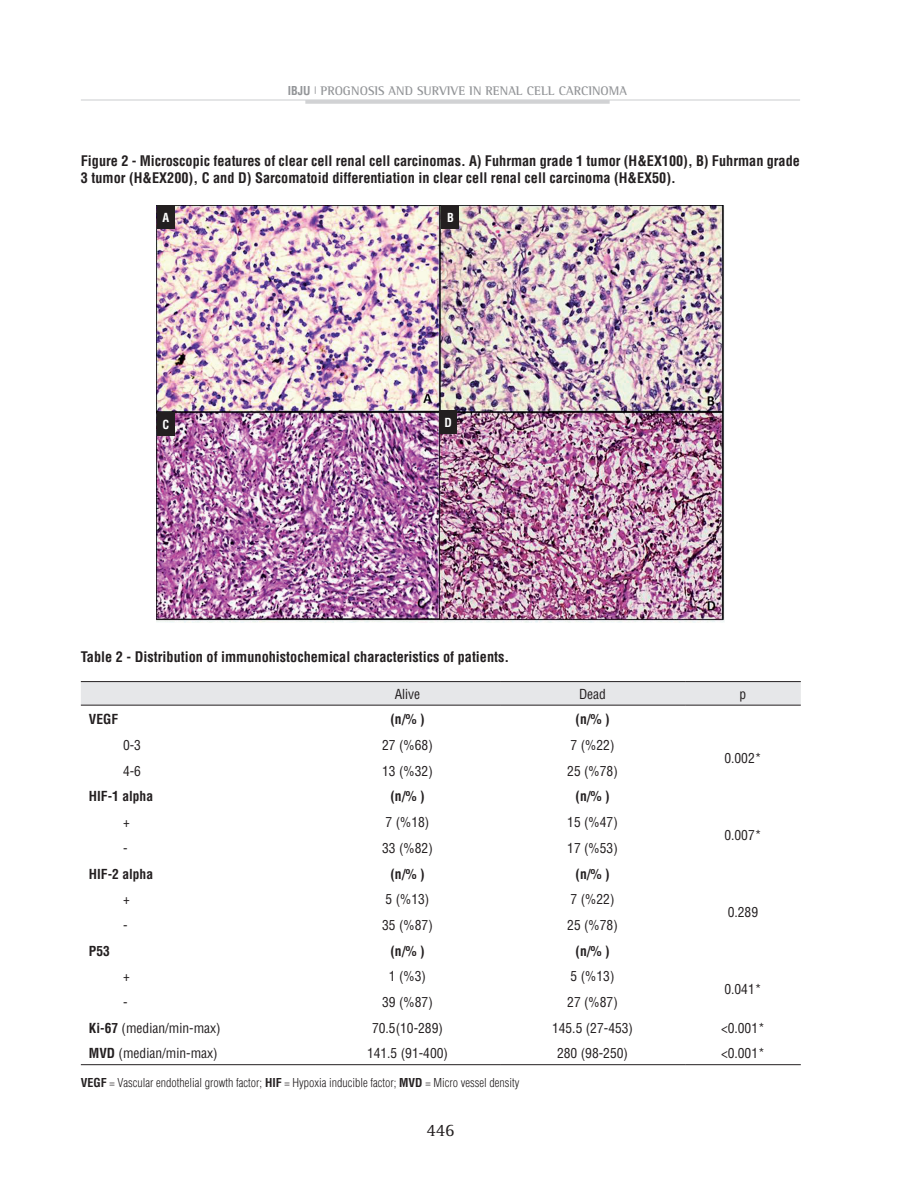
<style>
.page{position:relative;width:898px;height:1200px;background:#fff}
.page>*{position:absolute;margin:0;border:0;box-sizing:border-box;transform-origin:0 0}
.t1{font:18px "Rotis Serif";color:#231f20}
.t2{font:700 condensed 14.25px/17.1px "Helvetica";color:#231f20}
.t3{font:condensed 13.5px "Helvetica";color:#231f20}
.t4{font:700 condensed 13.5px "Helvetica";color:#231f20}
.t5{font:700 12.75px "Rotis Semi Serif";color:#939598}
.t6{font:700 condensed 12.15px "Helvetica";color:#fff}
.t7{font:300 condensed 12px "Helvetica";color:#231f20}
.s1{font-family:"Helvetica";font-stretch:condensed;font-size:12px}
.s2{font-weight:700}
</style>
<div class="page">
<hr style="left:81px;top:99px;width:718px;height:2px;background:#dcdddf">
<hr style="left:305px;top:100px;width:304px;height:4px;background:#d1d2d4">
<div style="left:81px;top:682px;width:719px;height:22px;background:#e6e7e9"></div>
<hr style="left:81px;top:1063px;width:234px;height:1px;background:#231f20">
<hr style="left:315px;top:1063px;width:185px;height:1px;background:#231f20">
<hr style="left:500px;top:1063px;width:184px;height:1px;background:#231f20">
<hr style="left:684px;top:1063px;width:116px;height:1px;background:#231f20">
<hr style="left:81px;top:681px;width:234px;height:1px;background:#231f20">
<hr style="left:315px;top:681px;width:185px;height:1px;background:#231f20">
<hr style="left:500px;top:681px;width:184px;height:1px;background:#231f20">
<hr style="left:684px;top:681px;width:116px;height:1px;background:#231f20">
<hr style="left:81px;top:704px;width:234px;height:1px;background:#231f20">
<hr style="left:315px;top:704px;width:185px;height:1px;background:#231f20">
<hr style="left:500px;top:704px;width:184px;height:1px;background:#231f20">
<hr style="left:684px;top:704px;width:116px;height:1px;background:#231f20">
<img style="left:156px;top:205px;width:568px;height:417px">
<div style="left:157px;top:205px;width:18px;height:24px;background:#231f20"></div>
<div style="left:157px;top:412px;width:18px;height:24px;background:#231f20"></div>
<div style="left:441px;top:205px;width:18px;height:24px;background:#231f20"></div>
<div style="left:439px;top:410px;width:18px;height:24px;background:#231f20"></div>
<p class="t5" style="left:288px;top:83px;width:340px"><span class="s1">ibju</span> <sup>|</sup> PROGNOSIS AND SURVIVE IN RENAL CELL CARCINOMA</p>
<p class="t2" style="left:81px;top:152px;width:720px">Figure 2 - Microscopic features of clear cell renal cell carcinomas. A) Fuhrman grade 1 tumor (H&amp;EX100), B) Fuhrman grade<br>3 tumor (H&amp;EX200), C and D) Sarcomatoid differentiation in clear cell renal cell carcinoma (H&amp;EX50).</p>
<p class="t6" style="left:162px;top:210px;width:8px">A</p>
<p class="t6" style="left:447px;top:210px;width:8px">B</p>
<p class="t6" style="left:162px;top:417px;width:7px">C</p>
<p class="t6" style="left:444px;top:414px;width:9px">D</p>
<p class="t2" style="left:81px;top:648px;width:430px">Table 2 - Distribution of immunohistochemical characteristics of patients.</p>
<p class="t3" style="left:394px;top:685px;width:27px">Alive</p>
<p class="t3" style="left:579px;top:685px;width:28px">Dead</p>
<p class="t3" style="left:739px;top:685px;width:8px">p</p>
<p class="t4" style="left:89px;top:711px;width:29px">VEGF</p>
<p class="t4" style="left:390px;top:711px;width:36px">(n/% )</p>
<p class="t4" style="left:575px;top:711px;width:36px">(n/% )</p>
<p class="t3" style="left:123px;top:736px;width:19px">0-3</p>
<p class="t3" style="left:382px;top:736px;width:52px">27 (%68)</p>
<p class="t3" style="left:570px;top:736px;width:45px">7 (%22)</p>
<p class="t3" style="left:724px;top:749px;width:39px">0.002*</p>
<p class="t3" style="left:123px;top:762px;width:19px">4-6</p>
<p class="t3" style="left:382px;top:762px;width:52px">13 (%32)</p>
<p class="t3" style="left:567px;top:762px;width:52px">25 (%78)</p>
<p class="t4" style="left:89px;top:787px;width:66px">HIF-1 alpha</p>
<p class="t4" style="left:390px;top:787px;width:36px">(n/% )</p>
<p class="t4" style="left:575px;top:787px;width:36px">(n/% )</p>
<p class="t3" style="left:123px;top:813px;width:8px">+</p>
<p class="t3" style="left:385px;top:813px;width:45px">7 (%18)</p>
<p class="t3" style="left:567px;top:813px;width:52px">15 (%47)</p>
<p class="t3" style="left:724px;top:826px;width:39px">0.007*</p>
<p class="t3" style="left:123px;top:839px;width:6px">-</p>
<p class="t3" style="left:382px;top:839px;width:52px">33 (%82)</p>
<p class="t3" style="left:567px;top:839px;width:52px">17 (%53)</p>
<p class="t4" style="left:89px;top:864px;width:66px">HIF-2 alpha</p>
<p class="t4" style="left:390px;top:864px;width:36px">(n/% )</p>
<p class="t4" style="left:575px;top:864px;width:36px">(n/% )</p>
<p class="t3" style="left:123px;top:890px;width:8px">+</p>
<p class="t3" style="left:385px;top:890px;width:45px">5 (%13)</p>
<p class="t3" style="left:570px;top:890px;width:45px">7 (%22)</p>
<p class="t3" style="left:727px;top:903px;width:32px">0.289</p>
<p class="t3" style="left:123px;top:916px;width:6px">-</p>
<p class="t3" style="left:382px;top:916px;width:52px">35 (%87)</p>
<p class="t3" style="left:567px;top:916px;width:52px">25 (%78)</p>
<p class="t4" style="left:89px;top:941px;width:23px">P53</p>
<p class="t4" style="left:390px;top:941px;width:36px">(n/% )</p>
<p class="t4" style="left:575px;top:941px;width:36px">(n/% )</p>
<p class="t3" style="left:123px;top:967px;width:8px">+</p>
<p class="t3" style="left:389px;top:967px;width:39px">1 (%3)</p>
<p class="t3" style="left:570px;top:967px;width:45px">5 (%13)</p>
<p class="t3" style="left:724px;top:980px;width:39px">0.041*</p>
<p class="t3" style="left:123px;top:993px;width:6px">-</p>
<p class="t3" style="left:382px;top:993px;width:52px">39 (%87)</p>
<p class="t3" style="left:567px;top:993px;width:52px">27 (%87)</p>
<p class="t3" style="left:89px;top:1018px;width:133px"><span class="s2">Ki-67</span> (median/min-max)</p>
<p class="t3" style="left:372px;top:1018px;width:72px">70.5(10-289)</p>
<p class="t3" style="left:552px;top:1018px;width:82px">145.5 (27-453)</p>
<p class="t3" style="left:720px;top:1018px;width:45px">&lt;0.001*</p>
<p class="t3" style="left:89px;top:1044px;width:130px"><span class="s2">MVD</span> (median/min-max)</p>
<p class="t3" style="left:367px;top:1044px;width:82px">141.5 (91-400)</p>
<p class="t3" style="left:557px;top:1044px;width:72px">280 (98-250)</p>
<p class="t3" style="left:720px;top:1044px;width:45px">&lt;0.001*</p>
<p class="t7" style="left:81px;top:1074px;width:440px"><span class="s2">VEGF</span> = Vascular endothelial growth factor; <span class="s2">HIF</span> = Hypoxia inducible factor; <span class="s2">MVD</span> = Micro vessel density</p>
<p class="t1" style="left:426px;top:1119px;width:30px">446</p>
</div>
